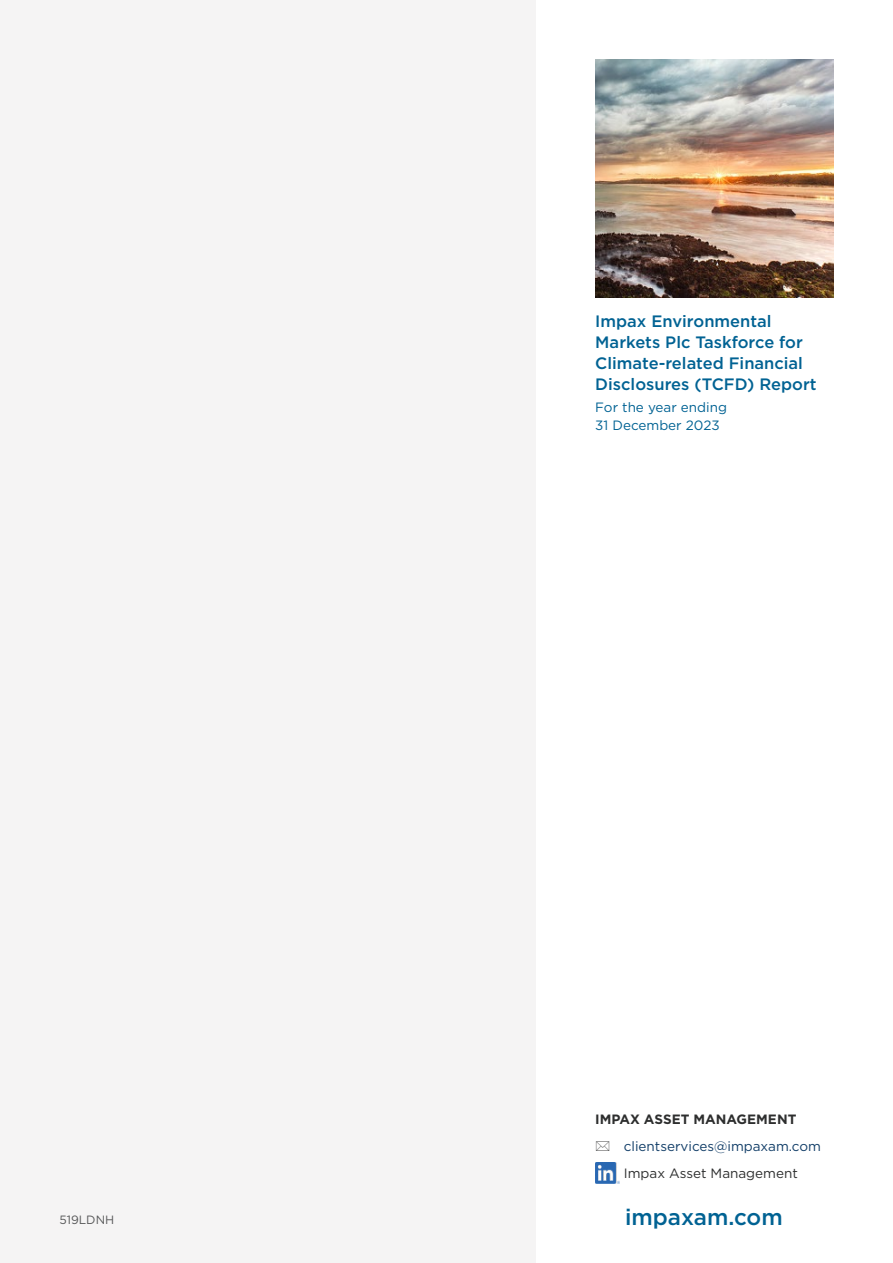
<style>
.page{position:relative;width:893px;height:1263px;background:#fff}
.page>*{position:absolute;margin:0;border:0;box-sizing:border-box;transform-origin:0 0}
.t1{font:500 22.5px "Gotham";color:#006293}
.t2{font:500 16.5px/21px "Gotham";color:#006293}
.t3{font:13.5px/18px "Gotham";color:#006293}
.t4{font:13.5px "Gotham";color:#123e68}
.t5{font:700 13.5px "Gotham";color:#2d2e2e}
.t6{font:13.5px "Gotham";color:#2d2e2e}
.t7{font:12px "Gotham";color:#565758}
</style>
<div class="page">
<div style="left:0;top:0;width:536px;height:1263px;background:#f5f4f4"></div>
<img style="left:595px;top:60px;width:238px;height:238px">
<img style="left:595px;top:1163px;width:24px;height:20px">
<p class="t2" style="left:595px;top:310px;width:223px">Impax Environmental<br>Markets Plc Taskforce for<br>Climate-related Financial<br>Disclosures (TCFD) Report</p>
<p class="t3" style="left:595px;top:398px;width:133px">For the year ending<br>31 December 2023</p>
<p class="t5" style="left:595px;top:1110px;width:203px">IMPAX ASSET MANAGEMENT</p>
<p class="t4" style="left:624px;top:1137px;width:199px">clientservices@impaxam.com</p>
<p class="t6" style="left:624px;top:1164px;width:175px">Impax Asset Management</p>
<p class="t7" style="left:60px;top:1212px;width:56px">519LDNH</p>
<h1 class="t1" style="left:625px;top:1202px;width:159px">impaxam.com</h1>
</div>
